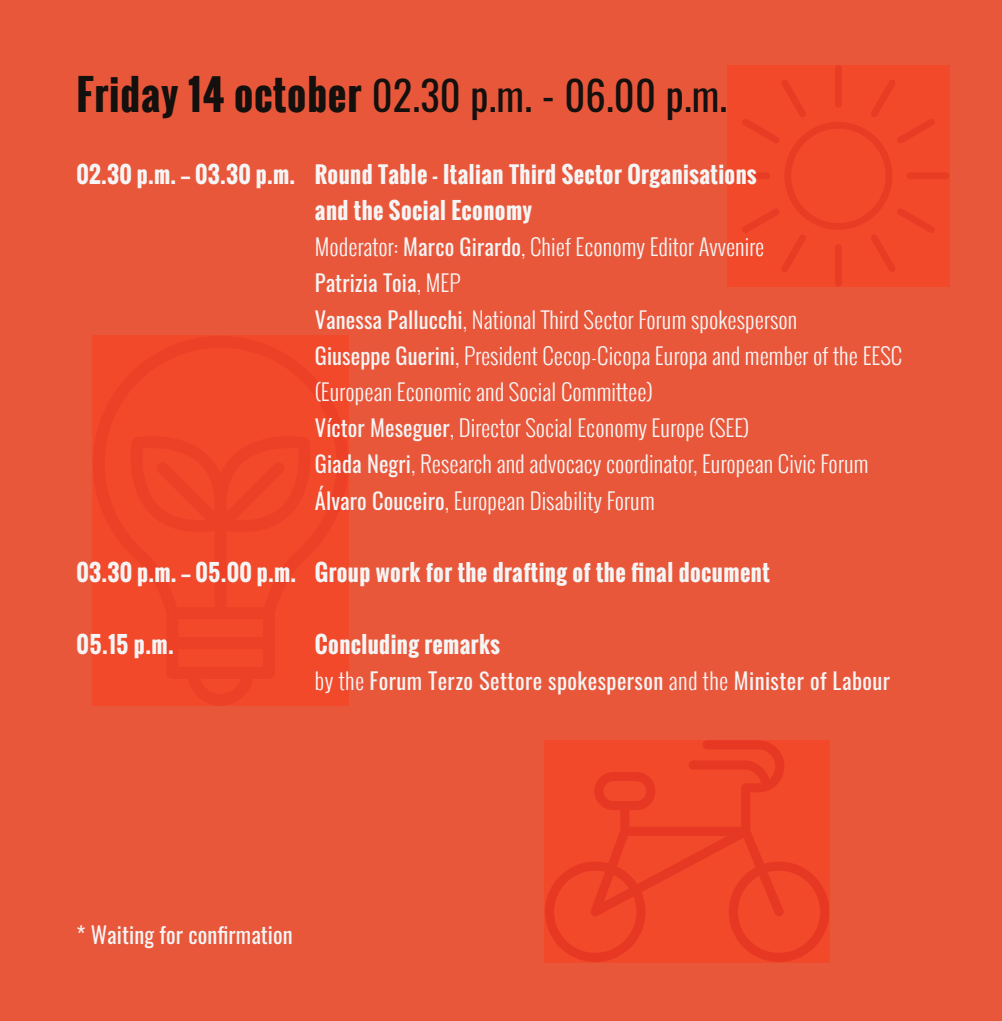
<style>
.page{position:relative;width:1002px;height:1021px;background:#fff}
.page>*{position:absolute;margin:0;border:0;box-sizing:border-box;transform-origin:0 0}
.t1{font:40.5px "Oswald";letter-spacing:.005em;color:#13100d}
.t2{font:300 22.5px/36.2px "Oswald";letter-spacing:.005em;color:#f5f5f5}
.t3{font:22.5px/36.2px "Oswald";letter-spacing:.02em;color:#f5f5f5}
.t4{font:700 22.5px "Oswald";letter-spacing:.02em;color:#f5f5f5}
.s1{font-weight:700}
.s2{font-weight:400}
.s3{font-weight:300}
</style>
<div class="page">
<div style="left:0;top:0;width:1001px;height:1020px;background:#e9573b"></div>
<svg style="left:93px;top:336px;width:255px;height:370px;fill:#f2492b"></svg>
<svg style="left:727px;top:65px;width:222px;height:221px;fill:#f2492b"></svg>
<svg style="left:545px;top:740px;width:284px;height:222px;fill:#f2492b"></svg>
<h1 class="t1" style="left:77px;top:59px;width:652px"><span class="s1">Friday 14 october</span> 02.30 p.m. - 06.00 p.m.</h1>
<p class="t2" style="left:315px;top:156px;width:589px;text-indent:-238px"><span class="s1">02.30 p.m. — 03.30 p.m. Round Table - Italian Third Sector Organisations<br>and the Social Economy<br></span>Moderator: <span class="s2">Marco Girardo</span>, Chief Economy Editor Avvenire<br><span class="s2">Patrizia Toia</span>, MEP<br><span class="s2">Vanessa Pallucchi</span>, National Third Sector Forum spokesperson<br><span class="s2">Giuseppe Guerini</span>, President Cecop-Cicopa Europa and member of the EESC (European Economic and Social Committee)<br><span class="s2">Víctor Meseguer</span>, Director Social Economy Europe (SEE)<br><span class="s2">Giada Negri</span>, Research and advocacy coordinator, European Civic Forum <span class="s2">Álvaro Couceiro</span>, European Disability Forum</p>
<p class="t4" style="left:77px;top:555px;width:694px">03.30 p.m. — 05.00 p.m. Group work for the drafting of the final document</p>
<p class="t4" style="left:77px;top:627px;width:99px">05.15 p.m.</p>
<p class="t3" style="left:315px;top:624px;width:576px"><span class="s1">Concluding remarks<br></span><span class="s3">by the</span> Forum Terzo Settore spokesperson <span class="s3">and the</span> Minister of Labour</p>
<p class="t3" style="left:77px;top:914px;width:218px">* Waiting for confirmation</p>
</div>
